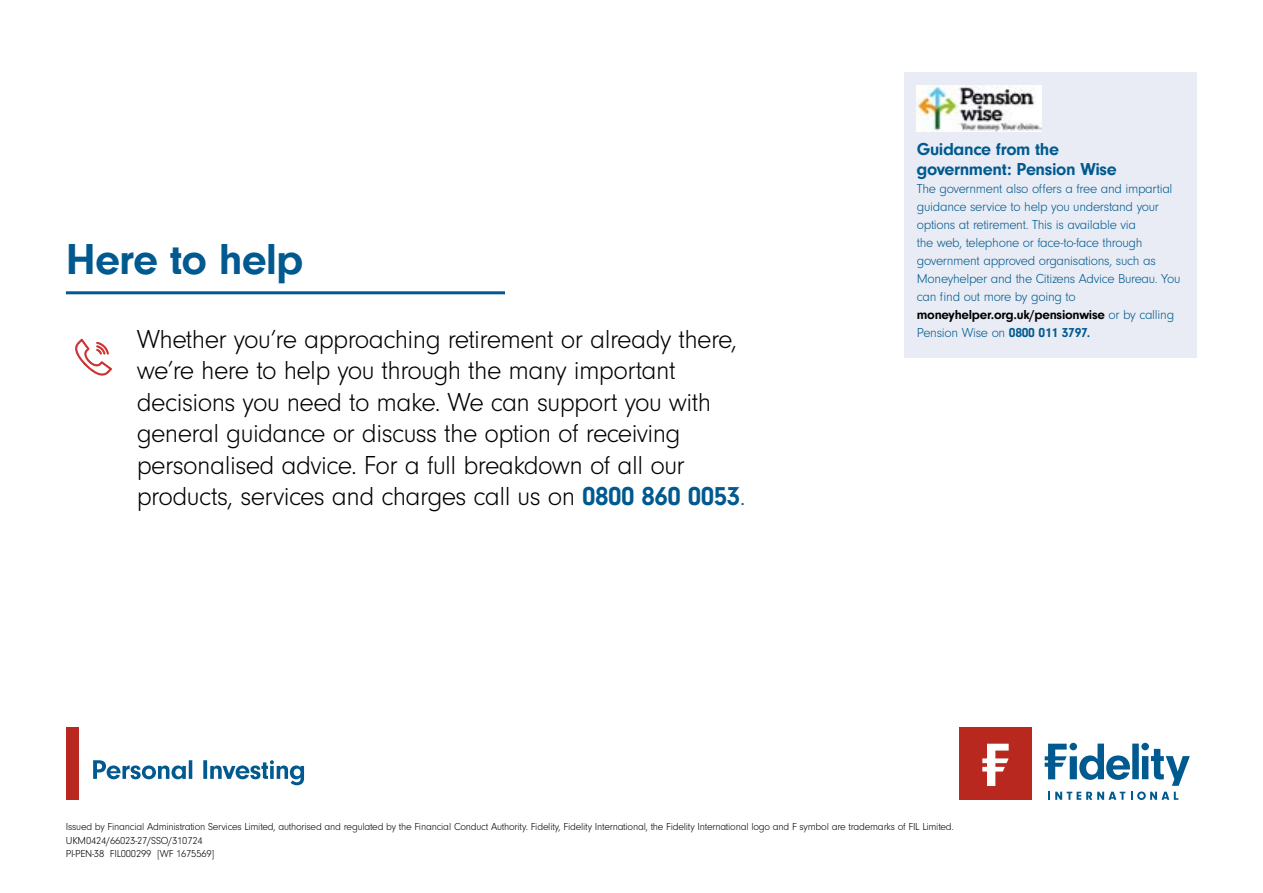
<style>
.page{position:relative;width:1263px;height:893px;background:#fff}
.page>*{position:absolute;margin:0;border:0;box-sizing:border-box;transform-origin:0 0}
.t1{font:700 45px "Neuzeit Gro";letter-spacing:-.02em;color:#00598f}
.t2{font:300 27px/31.5px "Neuzeit Gro";letter-spacing:-.02em;color:#000}
.t3{font:700 18px/19.5px "Neuzeit Gro";letter-spacing:-.02em;color:#00598f}
.t4{font:300 13.5px/18px "Neuzeit Gro";letter-spacing:-.02em;color:#00598f}
.t5{font:300 10.5px/13.5px "Neuzeit Gro";letter-spacing:-.02em;color:#000}
.s1{font-weight:700;color:#00598f}
.s2{color:#00598f}
.s3{font-weight:700;color:#000}
.s4{font-weight:700}
</style>
<div class="page">
<div style="left:904px;top:72px;width:293px;height:286px;background:#e9ecf4"></div>
<img style="left:917px;top:85px;width:124px;height:47px">
<hr style="left:66px;top:291px;width:439px;height:3px;background:#00598f">
<svg style="left:75px;top:339px;width:37px;height:37px"></svg>
<div style="left:959px;top:727px;width:73px;height:73px;background:#b8281e"></div>
<svg style="left:982px;top:744px;width:27px;height:42px"></svg>
<svg style="left:1045px;top:743px;width:145px;height:57px"></svg>
<svg style="left:93px;top:760px;width:211px;height:25px"></svg>
<div style="left:66px;top:727px;width:13px;height:72px;background:#b8281f"></div>
<h1 class="t1" style="left:66px;top:234px;width:239px">Here to help</h1>
<p class="t2" style="left:137px;top:324px;width:610px">Whether you’re approaching retirement or already there, we’re here to help you through the many important decisions you need to make. We can support you with general guidance or discuss the option of receiving personalised advice. For a full breakdown of all our products, services and charges call us on <span class="s1">0800 860 0053</span><span class="s2">.</span></p>
<h3 class="t3" style="left:917px;top:140px;width:201px">Guidance from the government: Pension Wise</h3>
<p class="t4" style="left:917px;top:180px;width:265px">The government also offers a free and impartial guidance service to help you understand your options at retirement. This is available via<br>the web, telephone or face-to-face through government approved organisations, such as Moneyhelper and the Citizens Advice Bureau. You can find out more by going to <span class="s3">moneyhelper.org.uk/pensionwise</span> or by calling Pension Wise on <span class="s4">0800 011 3797.</span></p>
<p class="t5" style="left:66px;top:820px;width:889px">Issued by Financial Administration Services Limited, authorised and regulated by the Financial Conduct Authority. Fidelity, Fidelity International, the Fidelity International logo and F symbol are trademarks of FIL Limited.<br>UKM0424/66023-27/SSO/310724</p>
<p class="t5" style="left:66px;top:847px;width:150px">PI-PEN-38 FIL000299 [WF 1675569]</p>
</div>
